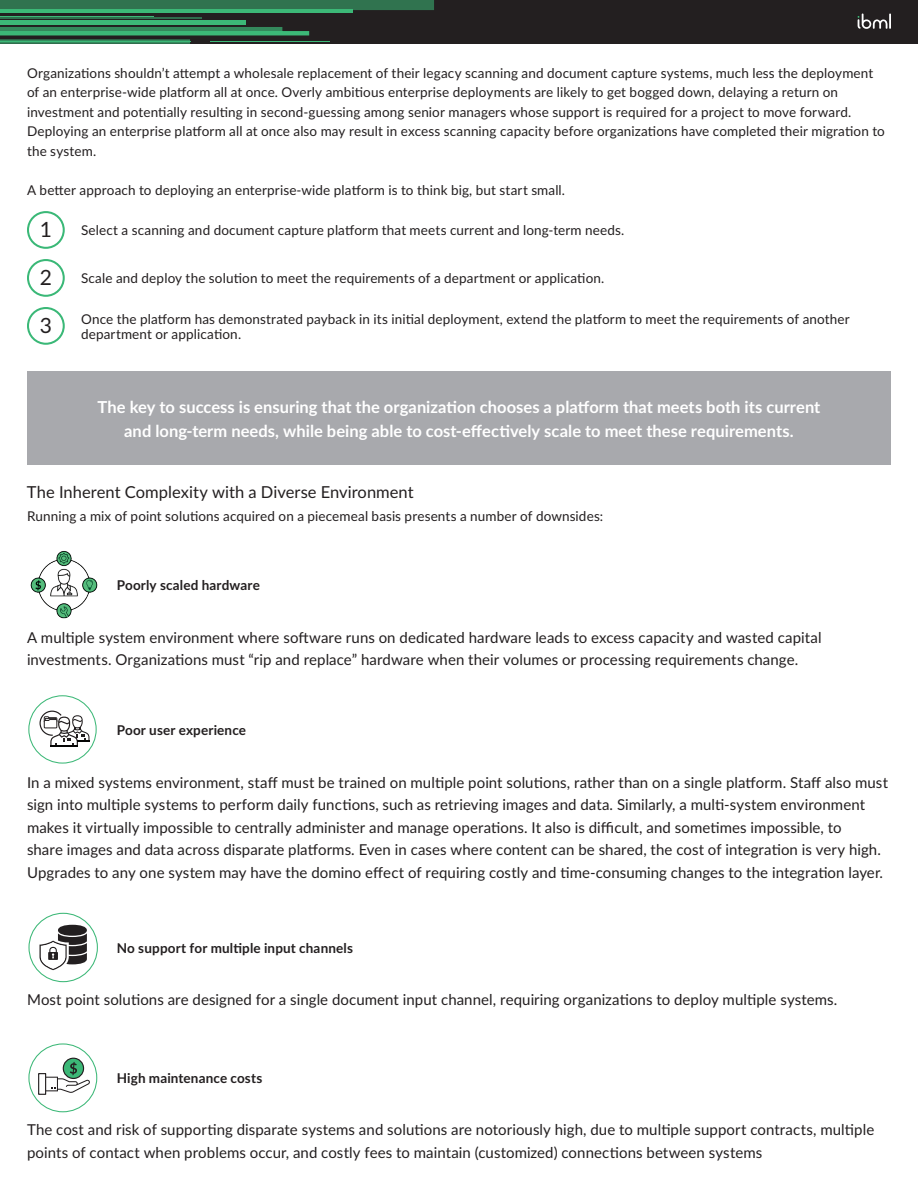
<style>
.page{position:relative;width:918px;height:1188px;background:#fff}
.page>*{position:absolute;margin:0;border:0;box-sizing:border-box;transform-origin:0 0}
.t1{font:21px "Lato";color:#231f20}
.t2{font:700 16.5px/24px "Lato";letter-spacing:.005em;color:#fff;text-align:center}
.t3{font:16.5px "Lato";color:#231f20}
.t4{font:300 16.2px "Lato";color:#231f20}
.t5{font:300 15.6px/20.9px "Lato";color:#231f20;text-align:center}
.t6{font:15px/22.5px "Lato";letter-spacing:.005em;color:#231f20}
.t7{font:13.5px/19.5px "Lato";letter-spacing:.01em;color:#231f20}
.t8{font:700 13.5px "Lato";letter-spacing:.01em;color:#231f20}
</style>
<div class="page">
<div style="left:0;top:0;width:918px;height:44px;background:#231f20"></div>
<hr style="left:0;top:20px;width:245px;height:4px;background:#3cb877">
<hr style="left:0;top:17px;width:202px;height:2px;background:#3cb877">
<hr style="left:0;top:16px;width:153px;height:1px;background:#3cb877">
<hr style="left:0;top:9px;width:352px;height:4px;background:#3cb877">
<svg style="left:0;top:0;width:434px;height:10px;background:#307852"></svg>
<svg style="left:0;top:27px;width:309px;height:17px"></svg>
<hr style="left:0;top:31px;width:282px;height:3px;background:#3cb877">
<hr style="left:210px;top:41px;width:119px;height:1px;background:#3cb877">
<hr style="left:0;top:41px;width:190px;height:1px;background:#3cb877">
<svg style="left:858px;top:14px;width:33px;height:15px"></svg>
<div style="left:27px;top:211px;width:38px;height:38px;border:2px solid #3ab877;border-radius:50%"></div>
<div style="left:27px;top:259px;width:38px;height:38px;border:2px solid #3ab877;border-radius:50%"></div>
<div style="left:27px;top:307px;width:38px;height:38px;border:2px solid #3ab877;border-radius:50%"></div>
<div style="left:27px;top:372px;width:864px;height:93px;background:#a8a9ad"></div>
<img style="left:30px;top:551px;width:68px;height:68px">
<div style="left:28px;top:695px;width:69px;height:69px;border:1px solid #3cb877;border-radius:50%"></div>
<svg style="left:40px;top:711px;width:49px;height:36px"></svg>
<div style="left:28px;top:913px;width:70px;height:69px;border:1px solid #3cb877;border-radius:50%"></div>
<svg style="left:35px;top:925px;width:52px;height:51px"></svg>
<div style="left:28px;top:1043px;width:69px;height:69px;border:1px solid #3cb877;border-radius:50%"></div>
<svg style="left:63px;top:1058px;width:21px;height:20px"></svg>
<div style="left:63px;top:1058px;width:21px;height:21px;border:1px solid #231f20;border-radius:50%"></div>
<svg style="left:46px;top:1062px;width:44px;height:31px"></svg>
<div style="left:38px;top:1073px;width:8px;height:22px;border:1px solid #231f20"></div>
<p class="t7" style="left:27px;top:63px;width:859px">Organizations shouldn’t attempt a wholesale replacement of their legacy scanning and document capture systems, much less the deployment of an enterprise-wide platform all at once. Overly ambitious enterprise deployments are likely to get bogged down, delaying a return on investment and potentially resulting in second-guessing among senior managers whose support is required for a project to move forward.<br>Deploying an enterprise platform all at once also may result in excess scanning capacity before organizations have completed their migration to the system.</p>
<p class="t7" style="left:27px;top:180px;width:540px">A better approach to deploying an enterprise-wide platform is to think big, but start small.</p>
<h1 class="t1" style="left:40px;top:214px;width:14px">1</h1>
<h1 class="t1" style="left:40px;top:262px;width:14px">2</h1>
<h1 class="t1" style="left:40px;top:310px;width:14px">3</h1>
<p class="t7" style="left:81px;top:220px;width:545px">Select a scanning and document capture platform that meets current and long-term needs.</p>
<p class="t7" style="left:81px;top:268px;width:525px">Scale and deploy the solution to meet the requirements of a department or application.</p>
<p class="t7" style="left:81px;top:311px;width:770px;line-height:14.9px">Once the platform has demonstrated payback in its initial deployment, extend the platform to meet the requirements of another department or application.</p>
<p class="t2" style="left:98px;top:394px;width:724px">The key to success is ensuring that the organization chooses a platform that meets both its current and long-term needs, while being able to cost-effectively scale to meet these requirements.</p>
<p class="t3" style="left:27px;top:481px;width:388px">The Inherent Complexity with a Diverse Environment</p>
<p class="t7" style="left:27px;top:506px;width:578px">Running a mix of point solutions acquired on a piecemeal basis presents a number of downsides:</p>
<p class="t8" style="left:117px;top:576px;width:145px">Poorly scaled hardware</p>
<p class="t6" style="left:27px;top:626px;width:796px">A multiple system environment where software runs on dedicated hardware leads to excess capacity and wasted capital investments. Organizations must “rip and replace” hardware when their volumes or processing requirements change.</p>
<p class="t8" style="left:117px;top:720px;width:131px">Poor user experience</p>
<p class="t6" style="left:27px;top:771px;width:863px">In a mixed systems environment, staff must be trained on multiple point solutions, rather than on a single platform. Staff also must sign into multiple systems to perform daily functions, such as retrieving images and data. Similarly, a multi-system environment makes it virtually impossible to centrally administer and manage operations. It also is difficult, and sometimes impossible, to<br>share images and data across disparate platforms. Even in cases where content can be shared, the cost of integration is very high.<br>Upgrades to any one system may have the domino effect of requiring costly and time-consuming changes to the integration layer.</p>
<p class="t5" style="left:48px;top:776px;width:169px">Mortgage - Disruptive new competitors expand their market share</p>
<p class="t8" style="left:117px;top:938px;width:238px">No support for multiple input channels</p>
<p class="t6" style="left:27px;top:988px;width:812px">Most point solutions are designed for a single document input channel, requiring organizations to deploy multiple systems.</p>
<p class="t8" style="left:117px;top:1068px;width:147px">High maintenance costs</p>
<p class="t6" style="left:27px;top:1118px;width:849px">The cost and risk of supporting disparate systems and solutions are notoriously high, due to multiple support contracts, multiple points of contact when problems occur, and costly fees to maintain (customized) connections between systems</p>
<p class="t4" style="left:46px;top:1126px;width:185px">Create Value / Save Costs</p>
</div>
